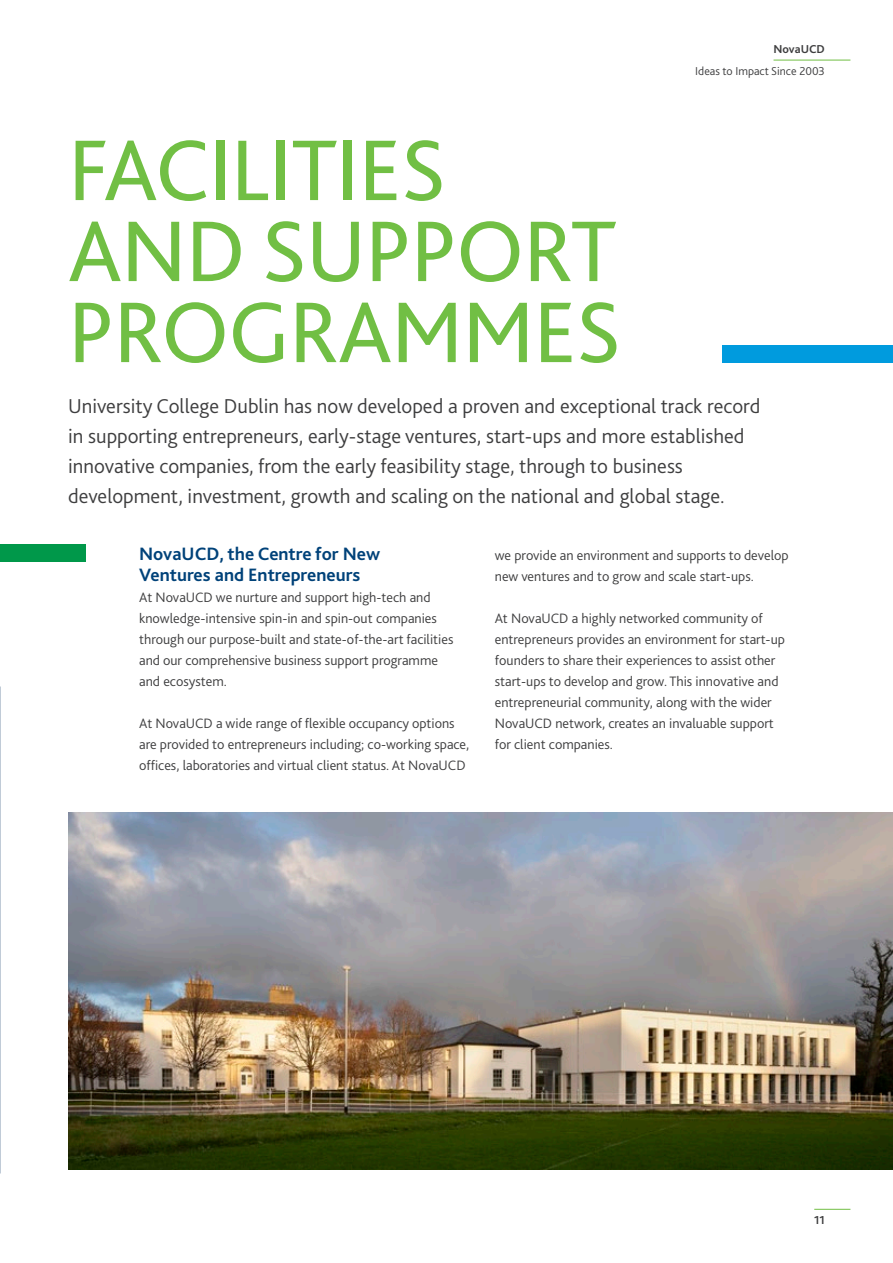
<style>
.page{position:relative;width:893px;height:1263px;background:#fff}
.page>*{position:absolute;margin:0;border:0;box-sizing:border-box;transform-origin:0 0}
.Nova_H1_60pt{font:90px/81px "Bliss 2";letter-spacing:-.01em;color:#71bf44}
.Nova_Standfirst{font:300 21px/30px "Bliss 2";color:#3e3e3f}
.Nova_H2{font:700 18.75px/21px "Bliss 2";color:#004279}
.Nova_Body{font:300 14.25px/21px "Bliss 2";color:#3e3e3f}
.t1{font:300 12px "Bliss 2";color:#3e3e3f}
.t2{font:700 12px "Bliss 2";color:#3e3e3f}
</style>
<div class="page">
<hr style="left:773px;top:60px;width:77px;height:1px;background:#71bf44">
<hr style="left:814px;top:1209px;width:36px;height:1px;background:#71bf44">
<div style="left:0;top:545px;width:85px;height:17px;background:#00984a"></div>
<img style="left:0;top:686px;width:1px;height:488px">
<img style="left:68px;top:812px;width:825px;height:357px">
<div style="left:723px;top:345px;width:170px;height:17px;background:#009bde"></div>
<p class="t2" style="left:773px;top:42px;width:53px">NovaUCD</p>
<p class="Nova_H1_60pt" style="left:68px;top:127px;width:555px">FACILITIES<br>AND SUPPORT<br>PROGRAMMES</p>
<p class="t1" style="left:695px;top:63px;width:131px">Ideas to Impact Since 2003</p>
<p class="Nova_Standfirst" style="left:68px;top:391px;width:694px">University College Dublin has now developed a proven and exceptional track record in supporting entrepreneurs, early-stage ventures, start-ups and more established innovative companies, from the early feasibility stage, through to business development, investment, growth and scaling on the national and global stage.</p>
<p class="Nova_H2" style="left:139px;top:543px;width:243px">NovaUCD, the Centre for New<br>Ventures and Entrepreneurs</p>
<p class="Nova_Body" style="left:139px;top:586px;width:316px">At NovaUCD we nurture and support high-tech and knowledge-intensive spin-in and spin-out companies through our purpose-built and state-of-the-art facilities and our comprehensive business support programme and ecosystem.</p>
<p class="Nova_Body" style="left:139px;top:712px;width:332px">At NovaUCD a wide range of flexible occupancy options are provided to entrepreneurs including; co-working space, offices, laboratories and virtual client status. At NovaUCD</p>
<p class="Nova_Body" style="left:495px;top:544px;width:295px">we provide an environment and supports to develop new ventures and to grow and scale start-ups.</p>
<p class="Nova_Body" style="left:495px;top:607px;width:292px">At NovaUCD a highly networked community of entrepreneurs provides an environment for start-up founders to share their experiences to assist other start-ups to develop and grow. This innovative and entrepreneurial community, along with the wider NovaUCD network, creates an invaluable support for client companies.</p>
<p class="t2" style="left:814px;top:1212px;width:12px">11</p>
</div>
